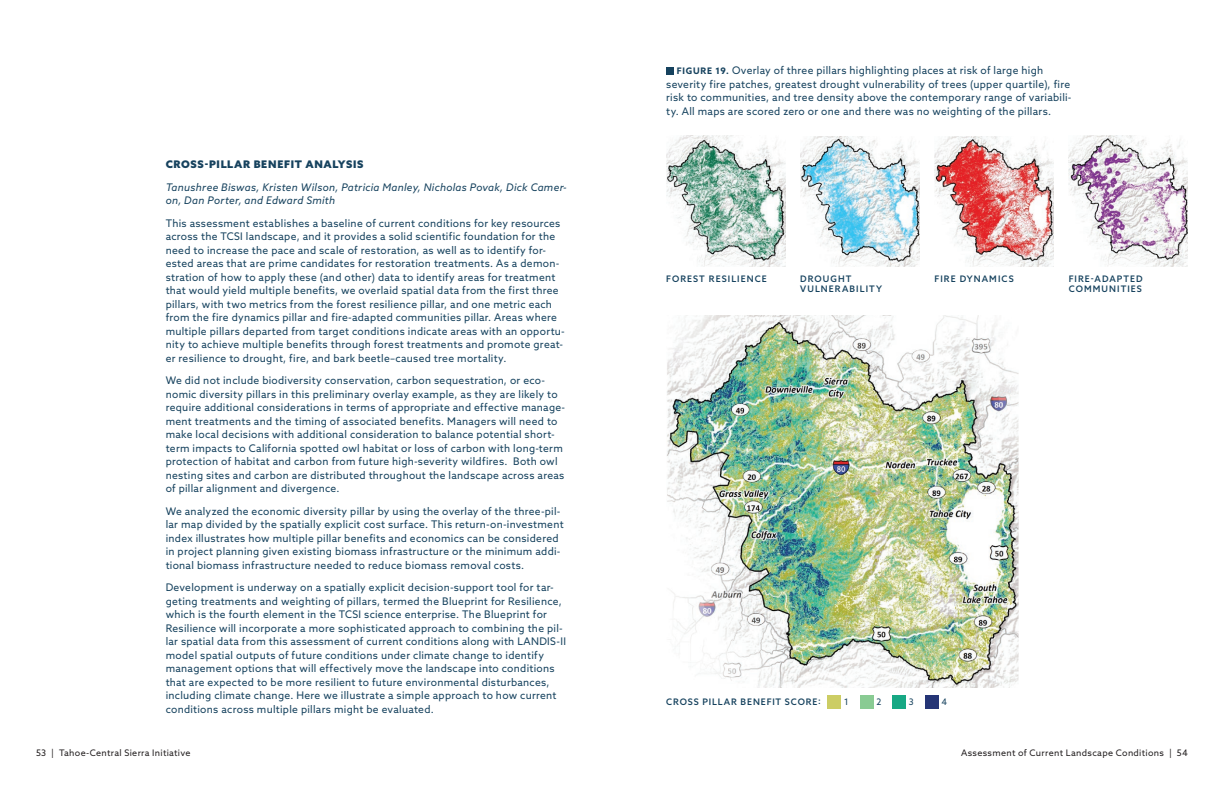
<style>
.page{position:relative;width:1224px;height:792px;background:#fff}
.page>*{position:absolute;margin:0;border:0;box-sizing:border-box;transform-origin:0 0}
.t1{font:10.5px/13.5px "Azo Sans";letter-spacing:.025em;color:#16425e}
.t2{font:italic 10.5px/13.5px "Azo Sans";letter-spacing:.025em;color:#16425e}
.t3{font:900 10.5px "Azo Sans";letter-spacing:.06em;color:#16425e}
.t4{font:9px "Azo Sans";letter-spacing:.035em;color:#231f20}
.t5{font:500 9px/10px "Azo Sans";letter-spacing:.12em;color:#16425e}
.t6{font:500 9px "Azo Sans";letter-spacing:.1em;color:#16425e}
.t7{font:9px "Azo Sans";color:#16425e}
.s1{font-weight:700;font-size:9px}
</style>
<div class="page">
<div style="left:666px;top:68px;width:7px;height:7px;background:#16425e"></div>
<img style="left:667px;top:315px;width:352px;height:372px">
<img style="left:935px;top:136px;width:118px;height:130px">
<img style="left:1069px;top:136px;width:119px;height:131px">
<img style="left:800px;top:136px;width:119px;height:130px">
<img style="left:667px;top:136px;width:118px;height:131px">
<div style="left:828px;top:695px;width:13px;height:14px;background:#cccd64"></div>
<div style="left:860px;top:695px;width:13px;height:13px;background:#89cb93"></div>
<div style="left:893px;top:695px;width:13px;height:13px;background:#17a884"></div>
<div style="left:925px;top:695px;width:13px;height:14px;background:#253576"></div>
<h3 class="t3" style="left:166px;top:157px;width:199px">CROSS-PILLAR BENEFIT ANALYSIS</h3>
<p class="t2" style="left:166px;top:180px;width:403px">Tanushree Biswas, Kristen Wilson, Patricia Manley, Nicholas Povak, Dick Camer&shy;on, Dan Porter, and Edward Smith</p>
<p class="t1" style="left:166px;top:216px;width:401px">This assessment establishes a baseline of current conditions for key resources across the TCSI landscape, and it provides a solid scientific foundation for the need to increase the pace and scale of restoration, as well as to identify for&shy;ested areas that are prime candidates for restoration treatments. As a demon&shy;stration of how to apply these (and other) data to identify areas for treatment that would yield multiple benefits, we overlaid spatial data from the first three pillars, with two metrics from the forest resilience pillar, and one metric each from the fire dynamics pillar and fire-adapted communities pillar. Areas where multiple pillars departed from target conditions indicate areas with an opportu&shy;nity to achieve multiple benefits through forest treatments and promote great&shy;er resilience to drought, fire, and bark beetle–caused tree mortality.</p>
<p class="t1" style="left:166px;top:373px;width:401px">We did not include biodiversity conservation, carbon sequestration, or eco&shy;nomic diversity pillars in this preliminary overlay example, as they are likely to require additional considerations in terms of appropriate and effective manage&shy;ment treatments and the timing of associated benefits. Managers will need to make local decisions with additional consideration to balance potential short&shy;term impacts to California spotted owl habitat or loss of carbon with long-term protection of habitat and carbon from future high-severity wildfires. Both owl nesting sites and carbon are distributed throughout the landscape across areas of pillar alignment and divergence.</p>
<p class="t1" style="left:166px;top:504px;width:400px">We analyzed the economic diversity pillar by using the overlay of the three-pil&shy;lar map divided by the spatially explicit cost surface. This return-on-investment index illustrates how multiple pillar benefits and economics can be considered in project planning given existing biomass infrastructure or the minimum addi&shy;tional biomass infrastructure needed to reduce biomass removal costs.</p>
<p class="t1" style="left:166px;top:580px;width:402px">Development is underway on a spatially explicit decision-support tool for tar&shy;geting treatments and weighting of pillars, termed the Blueprint for Resilience, which is the fourth element in the TCSI science enterprise. The Blueprint for Resilience will incorporate a more sophisticated approach to combining the pil&shy;lar spatial data from this assessment of current conditions along with LANDIS-II model spatial outputs of future conditions under climate change to identify management options that will effectively move the landscape into conditions that are expected to be more resilient to future environmental disturbances, including climate change. Here we illustrate a simple approach to how current conditions across multiple pillars might be evaluated.</p>
<p class="t1" style="left:666px;top:64px;width:407px;text-indent:11px"><span class="s1">FIGURE 19.</span> Overlay of three pillars highlighting places at risk of large high severity fire patches, greatest drought vulnerability of trees (upper quartile), fire risk to communities, and tree density above the contemporary range of variabili&shy;ty. All maps are scored zero or one and there was no weighting of the pillars.</p>
<p class="t5" style="left:666px;top:273px;width:102px">FOREST RESILIENCE</p>
<p class="t5" style="left:800px;top:273px;width:53px">DROUGHT</p>
<p class="t5" style="left:935px;top:273px;width:81px">FIRE DYNAMICS</p>
<p class="t5" style="left:800px;top:283px;width:83px">VULNERABILITY</p>
<p class="t5" style="left:1069px;top:273px;width:76px">FIRE-ADAPTED<br>COMMUNITIES</p>
<p class="t6" style="left:666px;top:696px;width:156px">CROSS PILLAR BENEFIT SCORE:</p>
<p class="t7" style="left:844px;top:696px;width:6px">1</p>
<p class="t7" style="left:876px;top:696px;width:6px">2</p>
<p class="t7" style="left:909px;top:696px;width:6px">3</p>
<p class="t7" style="left:941px;top:696px;width:7px">4</p>
<p class="t4" style="left:36px;top:747px;width:156px">53 | Tahoe-Central Sierra Initiative</p>
<p class="t4" style="left:961px;top:747px;width:228px">Assessment of Current Landscape Conditions | 54</p>
</div>
